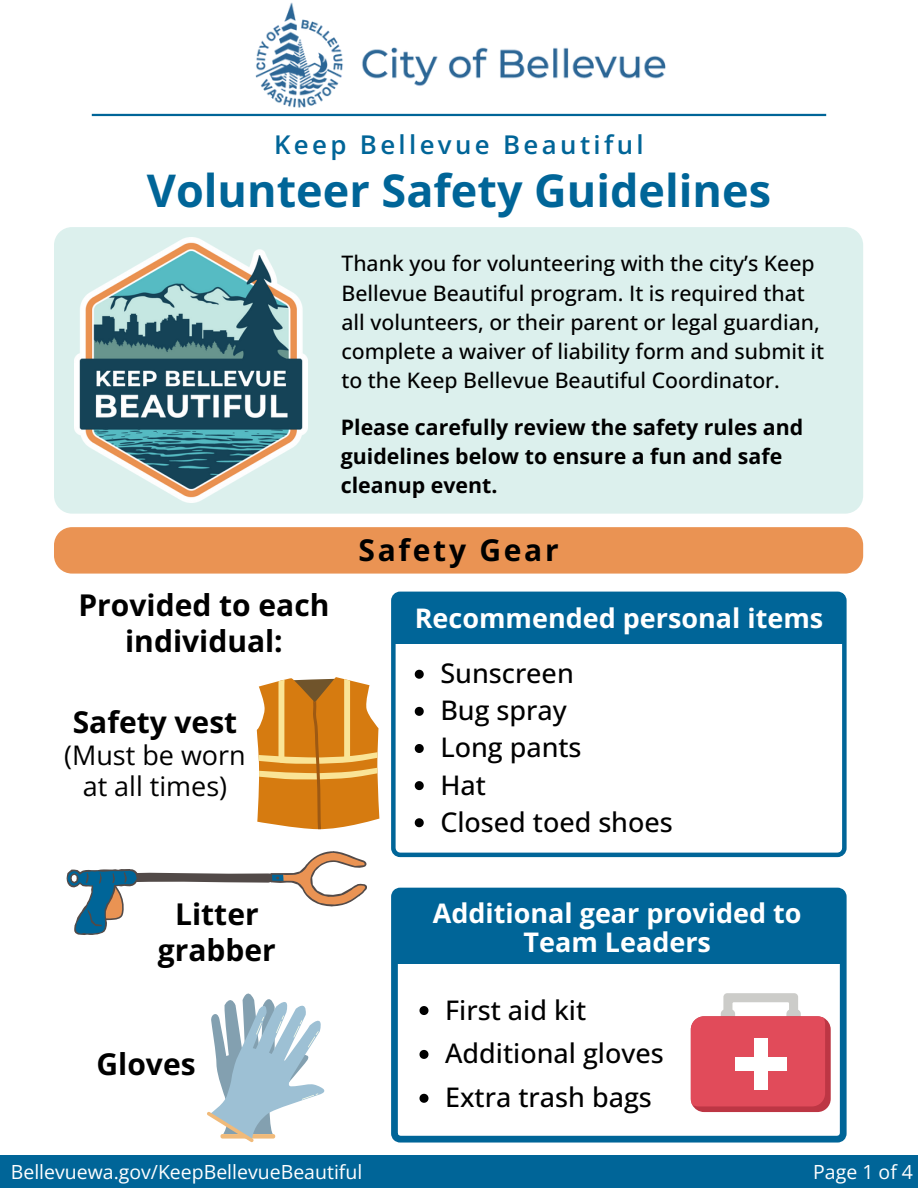
<style>
.page{position:relative;width:918px;height:1188px;background:#fff}
.page>*{position:absolute;margin:0;border:0;box-sizing:border-box;transform-origin:0 0}
.t1{font:700 45px "Open Sans";color:#006598}
.t2{font:700 30px/36px "Open Sans";color:#000;text-align:center}
.t3{font:700 30px "Open Sans";letter-spacing:.09em;color:#000}
.t4{font:500 27px "Open Sans";color:#000}
.t5{font:700 27px/29.2px "Open Sans";color:#fff;text-align:center}
.t6{font:27px/31.5px "Open Sans";color:#000;text-align:center}
.t7{font:600 25.8px "Open Sans";letter-spacing:.13em;color:#006598}
.t8{font:500 21.3px/29.2px "Open Sans";color:#000}
.t9{font:700 21.3px/29.2px "Open Sans";color:#000}
.t10{font:19.5px "Open Sans";color:#fff}
</style>
<div class="page">
<div style="left:54px;top:227px;width:809px;height:287px;background:#dcf0ed;border-radius:18px"></div>
<img style="left:74px;top:238px;width:233px;height:264px">
<div style="left:54px;top:527px;width:809px;height:47px;background:#ea9353"></div>
<svg style="left:67px;top:851px;width:300px;height:84px"></svg>
<svg style="left:256px;top:677px;width:124px;height:153px;background:#db963d"></svg>
<svg style="left:207px;top:993px;width:117px;height:150px"></svg>
<div style="left:0;top:1156px;width:918px;height:32px;background:#006598"></div>
<hr style="left:92px;top:114px;width:734px;height:2px;background:#006598">
<img style="left:248px;top:2px;width:422px;height:112px">
<svg style="left:391px;top:592px;width:456px;height:265px"></svg>
<div style="left:394px;top:594px;width:450px;height:49px;background:#006598"></div>
<svg style="left:415px;top:670px;width:9px;height:9px"></svg>
<svg style="left:415px;top:707px;width:9px;height:9px"></svg>
<svg style="left:415px;top:744px;width:9px;height:9px"></svg>
<svg style="left:415px;top:781px;width:9px;height:9px"></svg>
<svg style="left:415px;top:818px;width:9px;height:9px"></svg>
<svg style="left:391px;top:888px;width:456px;height:255px"></svg>
<div style="left:396px;top:893px;width:448px;height:71px;background:#006598"></div>
<svg style="left:691px;top:993px;width:139px;height:119px"></svg>
<div style="left:754px;top:1039px;width:14px;height:51px;background:#fff"></div>
<div style="left:735px;top:1057px;width:51px;height:14px;background:#fff"></div>
<svg style="left:419px;top:1006px;width:9px;height:9px"></svg>
<svg style="left:419px;top:1050px;width:9px;height:9px"></svg>
<svg style="left:419px;top:1094px;width:9px;height:9px"></svg>
<p class="t7" style="left:274px;top:127px;width:371px">Keep Bellevue Beautiful</p>
<p class="t1" style="left:147px;top:159px;width:626px">Volunteer Safety Guidelines</p>
<h5 class="t8" style="left:341px;top:249px;width:484px">Thank you for volunteering with the city’s Keep Bellevue Beautiful program. It is required that all volunteers, or their parent or legal guardian, complete a waiver of liability form and submit it to the Keep Bellevue Beautiful Coordinator.</h5>
<h5 class="t9" style="left:341px;top:412px;width:464px">Please carefully review the safety rules and guidelines below to ensure a fun and safe cleanup event.</h5>
<h4 class="t2" style="left:78px;top:587px;width:253px">Provided to each individual:</h4>
<h1 class="t2" style="left:73px;top:703px;width:166px">Safety vest</h1>
<h1 class="t6" style="left:64px;top:738px;width:183px">(Must be worn at all times)</h1>
<p class="t2" style="left:158px;top:895px;width:119px">Litter grabber</p>
<h2 class="t2" style="left:97px;top:1045px;width:101px">Gloves</h2>
<h2 class="t3" style="left:358px;top:529px;width:202px">Safety Gear</h2>
<p class="t5" style="left:415px;top:603px;width:410px">Recommended personal items</p>
<p class="t4" style="left:440px;top:654px;width:135px">Sunscreen</p>
<h2 class="t4" style="left:440px;top:692px;width:128px">Bug spray</h2>
<h2 class="t4" style="left:440px;top:729px;width:143px">Long pants</h2>
<p class="t4" style="left:440px;top:766px;width:47px">Hat</p>
<h3 class="t4" style="left:440px;top:803px;width:234px">Closed toed shoes</h3>
<p class="t5" style="left:433px;top:898px;width:370px">Additional gear provided to<br>Team Leaders</p>
<p class="t4" style="left:445px;top:991px;width:143px">First aid kit</p>
<h3 class="t4" style="left:445px;top:1035px;width:220px">Additional gloves</h3>
<p class="t4" style="left:445px;top:1078px;width:208px">Extra trash bags</p>
<p class="t10" style="left:11px;top:1158px;width:353px">Bellevuewa.gov/KeepBellevueBeautiful</p>
<p class="t10" style="left:813px;top:1158px;width:101px">Page 1 of 4</p>
</div>
